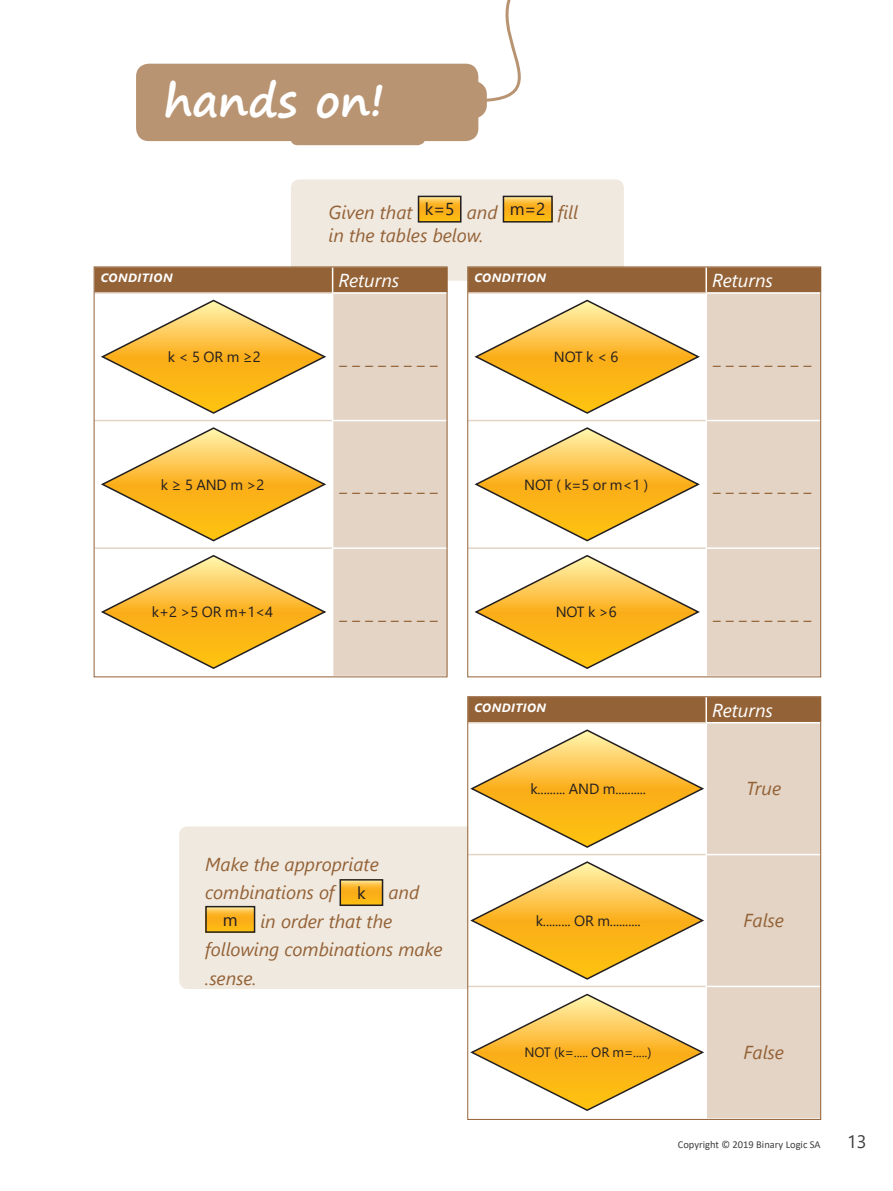
<style>
.page{position:relative;width:893px;height:1191px;background:#fff}
.page>*{position:absolute;margin:0;border:0;box-sizing:border-box;transform-origin:0 0}
.t1{font:700 45px "Segoe Print";color:#fff}
.t2{font:italic 18.75px/23.2px "Segoe UI";color:#946237}
.t3{font:italic 18.75px "Segoe UI";color:#fff}
.t4{font:18px "Segoe UI";color:#3e3e3f}
.t5{font:14.7px "Segoe UI";letter-spacing:-.01em;color:#231f20}
.t6{font:13.5px "Segoe UI";color:#231f20}
.t7{font:italic 700 12px "Segoe UI";letter-spacing:.035em;color:#fff}
.t8{font:10.5px "Calibri";color:#3e3e3f}
.s1{font-style:normal;font-size:17.25px;color:#231f20}
</style>
<div class="page">
<div style="left:291px;top:179px;width:333px;height:102px;background:#f0e9df;border-radius:9px"></div>
<svg style="left:421px;top:199px;width:37px;height:21px"></svg>
<div style="left:418px;top:196px;width:43px;height:27px;border:2px solid #231f20"></div>
<svg style="left:506px;top:199px;width:44px;height:21px"></svg>
<div style="left:503px;top:196px;width:50px;height:27px;border:2px solid #231f20"></div>
<div style="left:179px;top:826px;width:314px;height:163px;background:#f0e9df;border-radius:9px"></div>
<svg style="left:343px;top:882px;width:37px;height:21px"></svg>
<div style="left:340px;top:879px;width:43px;height:27px;border:2px solid #231f20"></div>
<svg style="left:208px;top:909px;width:44px;height:20px"></svg>
<div style="left:205px;top:906px;width:50px;height:26px;border:2px solid #231f20"></div>
<svg style="left:454px;top:0;width:67px;height:110px"></svg>
<div style="left:457px;top:81px;width:30px;height:37px;background:#b89472;border-radius:13px"></div>
<div style="left:136px;top:64px;width:342px;height:77px;background:#b89472;border-radius:13px"></div>
<div style="left:290px;top:126px;width:135px;height:19px;background:#b89472;border-radius:7px"></div>
<div style="left:469px;top:698px;width:350px;height:24px;background:#946237"></div>
<svg style="left:469px;top:723px;width:236px;height:266px"></svg>
<div style="left:707px;top:723px;width:112px;height:394px;background:#e3d4c5"></div>
<hr style="left:705px;top:854px;width:116px;height:1px;background:#fff">
<hr style="left:705px;top:985px;width:116px;height:2px;background:#fff">
<hr style="left:705px;top:697px;width:2px;height:25px;background:#fff">
<hr style="left:468px;top:722px;width:237px;height:1px;background:#e3d4c5">
<hr style="left:468px;top:854px;width:237px;height:1px;background:#e3d4c5">
<hr style="left:468px;top:985px;width:237px;height:2px;background:#e3d4c5">
<svg style="left:469px;top:728px;width:236px;height:120px"></svg>
<svg style="left:469px;top:860px;width:236px;height:120px"></svg>
<svg style="left:470px;top:993px;width:234px;height:118px"></svg>
<div style="left:467px;top:696px;width:354px;height:423px;border:1px solid #946237"></div>
<svg style="left:96px;top:419px;width:236px;height:3px"></svg>
<div style="left:333px;top:415px;width:112px;height:260px;background:#e3d4c5"></div>
<hr style="left:332px;top:420px;width:115px;height:1px;background:#fff">
<hr style="left:332px;top:547px;width:115px;height:2px;background:#fff">
<hr style="left:94px;top:420px;width:238px;height:1px;background:#e3d4c5">
<hr style="left:94px;top:547px;width:238px;height:2px;background:#e3d4c5">
<svg style="left:96px;top:268px;width:349px;height:147px"></svg>
<svg style="left:101px;top:427px;width:225px;height:115px"></svg>
<svg style="left:101px;top:555px;width:225px;height:114px"></svg>
<svg style="left:469px;top:419px;width:236px;height:3px"></svg>
<div style="left:707px;top:415px;width:112px;height:260px;background:#e3d4c5"></div>
<hr style="left:705px;top:420px;width:116px;height:1px;background:#fff">
<hr style="left:705px;top:547px;width:116px;height:2px;background:#fff">
<hr style="left:468px;top:420px;width:237px;height:1px;background:#e3d4c5">
<hr style="left:468px;top:547px;width:237px;height:2px;background:#e3d4c5">
<svg style="left:469px;top:268px;width:350px;height:147px"></svg>
<svg style="left:474px;top:427px;width:226px;height:115px"></svg>
<svg style="left:474px;top:555px;width:226px;height:114px"></svg>
<div style="left:467px;top:266px;width:354px;height:411px;border:1px solid #946237"></div>
<h1 class="t1" style="left:164px;top:60px;width:222px">hands on!</h1>
<p class="t2" style="left:328px;top:197px;width:251px">Given that <sup>k=5</sup> and <sup>m=2</sup> fill in the tables below.</p>
<p class="t7" style="left:101px;top:268px;width:73px">CONDITION</p>
<p class="t3" style="left:339px;top:262px;width:62px">Returns</p>
<p class="t7" style="left:474px;top:268px;width:73px">CONDITION</p>
<p class="t3" style="left:712px;top:262px;width:62px">Returns</p>
<p class="t5" style="left:168px;top:343px;width:94px">k &lt; 5 OR m ≥2</p>
<p class="t5" style="left:554px;top:343px;width:66px">NOT k &lt; 6</p>
<p class="t2" style="left:341px;top:342px;width:100px">_ _ _ _ _ _ _ _</p>
<p class="t2" style="left:714px;top:342px;width:100px">_ _ _ _ _ _ _ _</p>
<p class="t5" style="left:161px;top:470px;width:105px">k ≥ 5 AND m &gt;2</p>
<p class="t2" style="left:341px;top:470px;width:100px">_ _ _ _ _ _ _ _</p>
<p class="t5" style="left:524px;top:470px;width:126px">NOT ( k=5 or m&lt;1 )</p>
<p class="t2" style="left:714px;top:470px;width:100px">_ _ _ _ _ _ _ _</p>
<p class="t5" style="left:152px;top:598px;width:123px">k+2 &gt;5 OR m+1&lt;4</p>
<p class="t2" style="left:341px;top:597px;width:100px">_ _ _ _ _ _ _ _</p>
<p class="t5" style="left:556px;top:598px;width:62px">NOT k &gt;6</p>
<p class="t2" style="left:714px;top:597px;width:100px">_ _ _ _ _ _ _ _</p>
<p class="t2" style="left:205px;top:849px;width:175px">Make the appropriate</p>
<p class="t2" style="left:205px;top:878px;width:216px">combinations of <span class="s1">k</span> and</p>
<p class="t2" style="left:223px;top:906px;width:171px"><span class="s1">m</span> in order that the</p>
<p class="t2" style="left:205px;top:935px;width:239px">following combinations make</p>
<p class="t2" style="left:205px;top:963px;width:53px">.sense.</p>
<p class="t7" style="left:474px;top:698px;width:73px">CONDITION</p>
<p class="t3" style="left:712px;top:692px;width:62px">Returns</p>
<p class="t5" style="left:530px;top:775px;width:117px">k......... AND m..........</p>
<p class="t2" style="left:746px;top:774px;width:37px">True</p>
<p class="t5" style="left:536px;top:906px;width:107px">k......... OR m..........</p>
<p class="t2" style="left:743px;top:906px;width:42px">False</p>
<p class="t6" style="left:524px;top:1039px;width:128px">NOT (k=..... OR m=.....)</p>
<p class="t2" style="left:743px;top:1037px;width:42px">False</p>
<p class="t8" style="left:678px;top:1137px;width:144px">Copyright © 2019 Binary Logic SA</p>
<p class="t4" style="left:847px;top:1125px;width:21px">13</p>
</div>
